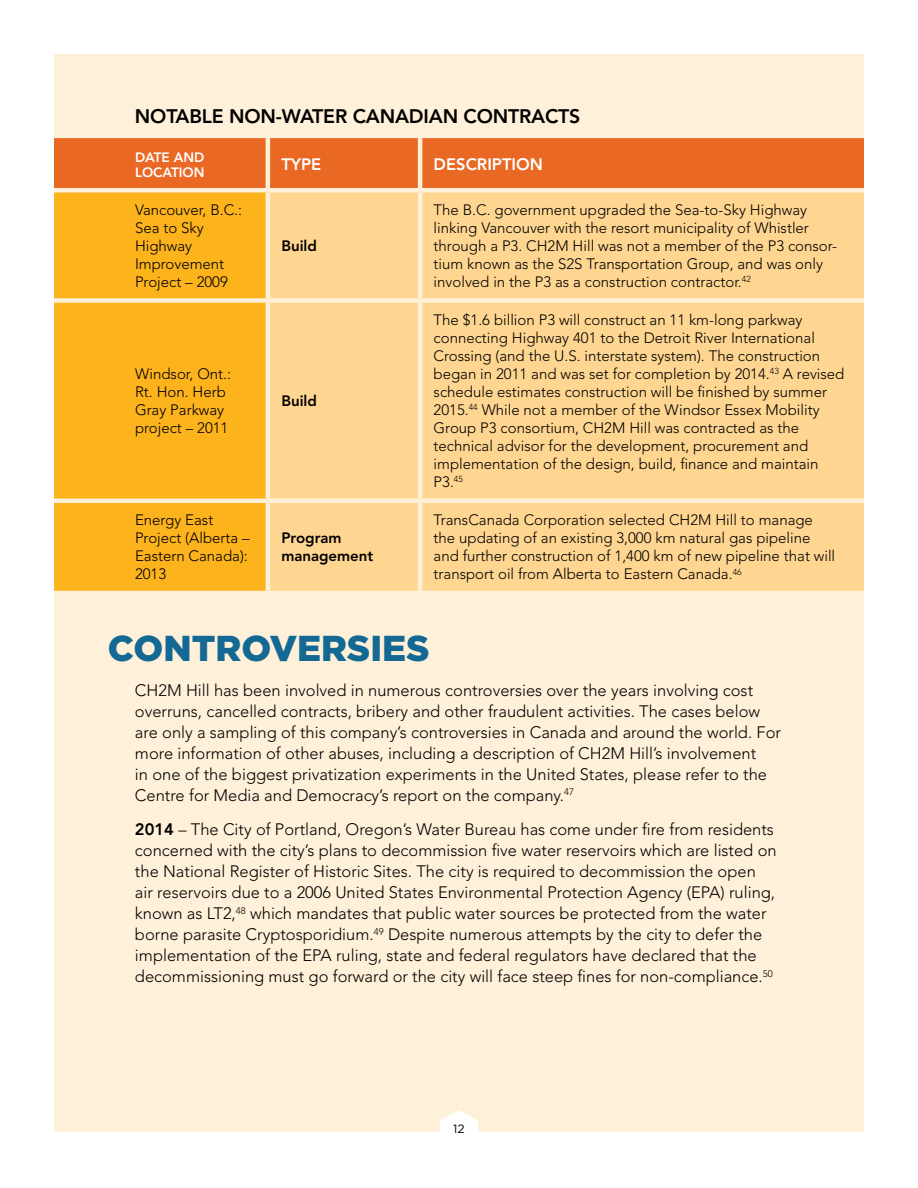
<style>
.page{position:relative;width:918px;height:1188px;background:#fff}
.page>*{position:absolute;margin:0;border:0;box-sizing:border-box;transform-origin:0 0}
.Yellow_Title{font:900 36px "Gotham";color:#136894}
.Sub_title{font:800 19.5px "Avenir";letter-spacing:-.01em;color:#000}
.Copy{font:300 16.5px/21px "Avenir";color:#000}
.Copy-2{font:800 16.5px "Avenir";color:#fff}
.Copy-3{font:300 15px/18px "Avenir";color:#000}
.Copy-4{font:800 15px/18px "Avenir";color:#000}
.Copy-5{font:800 13.5px/15px "Avenir";color:#fff}
.Blue_Title{font:12px "Gotham";color:#000}
.s1{font-weight:800}
</style>
<div class="page">
<div style="left:54px;top:54px;width:810px;height:1078px;background:#fff0d9"></div>
<svg style="left:440px;top:1110px;width:38px;height:22px"></svg>
<div style="left:54px;top:138px;width:810px;height:50px;background:#e96824"></div>
<div style="left:54px;top:192px;width:212px;height:399px;background:#fcb31c"></div>
<div style="left:270px;top:192px;width:594px;height:399px;background:#ffd691"></div>
<div style="left:54px;top:298px;width:214px;height:5px;background:#fff0d9"></div>
<div style="left:268px;top:298px;width:152px;height:5px;background:#fff0d9"></div>
<div style="left:420px;top:298px;width:444px;height:5px;background:#fff0d9"></div>
<hr style="left:418px;top:192px;width:4px;height:106px;background:#fff0d9">
<hr style="left:418px;top:303px;width:4px;height:195px;background:#fff0d9">
<hr style="left:418px;top:503px;width:4px;height:88px;background:#fff0d9">
<div style="left:54px;top:498px;width:214px;height:5px;background:#fff0d9"></div>
<div style="left:268px;top:498px;width:152px;height:5px;background:#fff0d9"></div>
<div style="left:420px;top:498px;width:444px;height:5px;background:#fff0d9"></div>
<hr style="left:266px;top:138px;width:4px;height:50px;background:#fff0d9">
<hr style="left:418px;top:138px;width:4px;height:50px;background:#fff0d9">
<p class="Sub_title" style="left:135px;top:104px;width:447px">NOTABLE NON-WATER CANADIAN CONTRACTS</p>
<p class="Copy-5" style="left:135px;top:150px;width:71px">DATE AND<br>LOCATION</p>
<p class="Copy-2" style="left:281px;top:155px;width:42px">TYPE</p>
<p class="Copy-2" style="left:434px;top:155px;width:111px">DESCRIPTION</p>
<p class="Copy-3" style="left:135px;top:201px;width:109px">Vancouver, B.C.:<br>Sea to Sky<br>Highway<br>Improvement<br>Project – 2009</p>
<p class="Copy-3" style="left:434px;top:201px;width:405px">The B.C. government upgraded the Sea-to-Sky Highway linking Vancouver with the resort municipality of Whistler through a P3. CH2M Hill was not a member of the P3 consor&shy;tium known as the S2S Transportation Group, and was only involved in the P3 as a construction contractor.<sup>42</sup></p>
<p class="Copy-4" style="left:281px;top:237px;width:37px">Build</p>
<p class="Copy-3" style="left:135px;top:365px;width:97px">Windsor, Ont.:<br>Rt. Hon. Herb<br>Gray Parkway project – 2011</p>
<p class="Copy-3" style="left:135px;top:511px;width:116px">Energy East<br>Project (Alberta –<br>Eastern Canada):<br>2013</p>
<p class="Copy-4" style="left:281px;top:392px;width:37px">Build</p>
<p class="Copy-4" style="left:281px;top:529px;width:93px">Program management</p>
<p class="Copy-3" style="left:434px;top:311px;width:412px">The $1.6 billion P3 will construct an 11 km-long parkway connecting Highway 401 to the Detroit River International Crossing (and the U.S. interstate system). The construction began in 2011 and was set for completion by 2014.<sup>43</sup> A revised schedule estimates construction will be finished by summer 2015.<sup>44</sup> While not a member of the Windsor Essex Mobility Group P3 consortium, CH2M Hill was contracted as the technical advisor for the development, procurement and implementation of the design, build, finance and maintain P3.<sup>45</sup></p>
<p class="Copy-3" style="left:434px;top:511px;width:403px">TransCanada Corporation selected CH2M Hill to manage the updating of an existing 3,000 km natural gas pipeline and further construction of 1,400 km of new pipeline that will transport oil from Alberta to Eastern Canada.<sup>46</sup></p>
<p class="Yellow_Title" style="left:108px;top:628px;width:323px">CONTROVERSIES</p>
<p class="Copy" style="left:135px;top:679px;width:648px">CH2M Hill has been involved in numerous controversies over the years involving cost overruns, cancelled contracts, bribery and other fraudulent activities. The cases below are only a sampling of this company’s controversies in Canada and around the world. For more information of other abuses, including a description of CH2M Hill’s involvement<br>in one of the biggest privatization experiments in the United States, please refer to the Centre for Media and Democracy’s report on the company.<sup>47</sup></p>
<p class="Copy" style="left:135px;top:819px;width:643px"><span class="s1">2014</span> – The City of Portland, Oregon’s Water Bureau has come under fire from residents concerned with the city’s plans to decommission five water reservoirs which are listed on the National Register of Historic Sites. The city is required to decommission the open air reservoirs due to a 2006 United States Environmental Protection Agency (EPA) ruling, known as LT2,<sup>48</sup> which mandates that public water sources be protected from the water borne parasite Cryptosporidium.<sup>49</sup> Despite numerous attempts by the city to defer the implementation of the EPA ruling, state and federal regulators have declared that the decommissioning must go forward or the city will face steep fines for non-compliance.<sup>50</sup></p>
<p class="Blue_Title" style="left:453px;top:1122px;width:13px">12</p>
</div>
